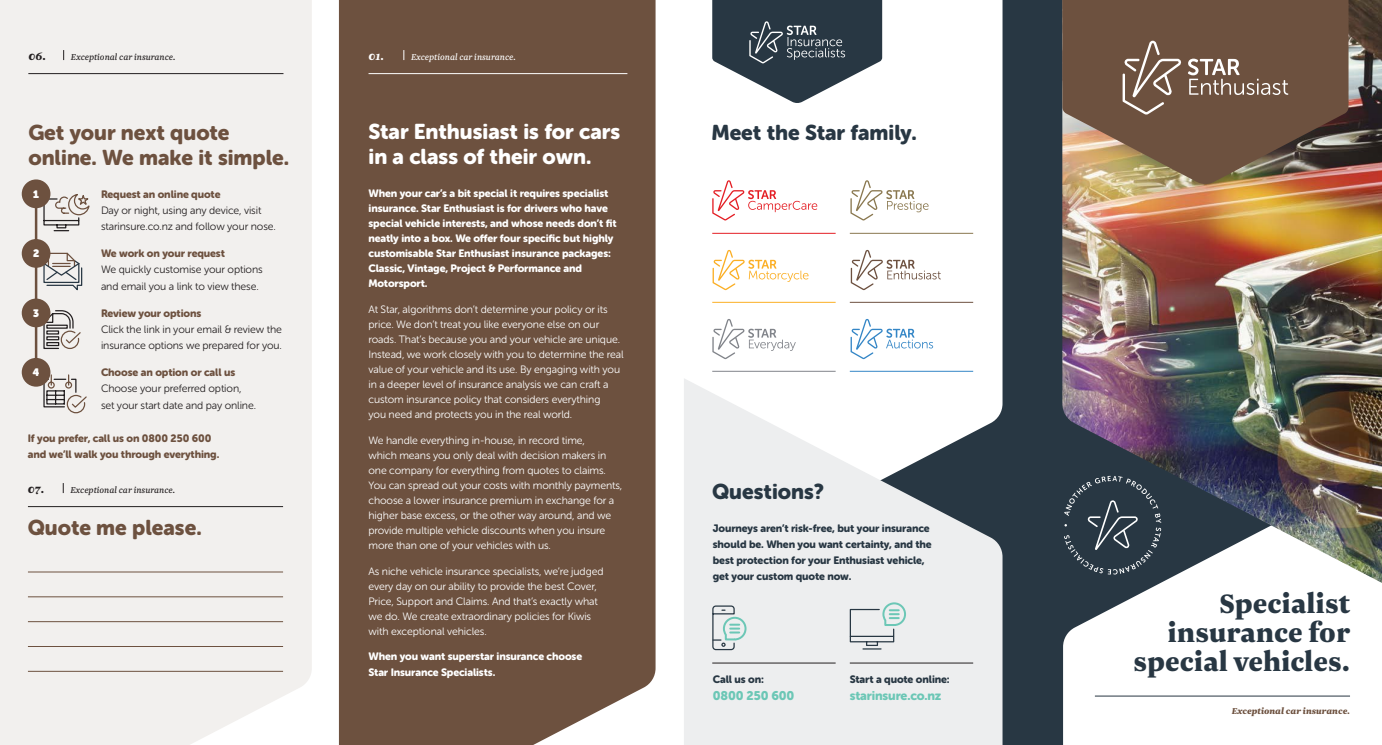
<style>
.page{position:relative;width:1382px;height:745px;background:#fff}
.page>*{position:absolute;margin:0;border:0;box-sizing:border-box;transform-origin:0 0}
.t1{font:900 31.25px/28.8px "Newzald";color:#283743;text-align:right}
.t2{font:21.25px/25px "Museo Sans Rounded 900";color:#6d513f}
.t3{font:21.25px/25px "Museo Sans Rounded 900";color:#fff}
.t4{font:21.25px "Museo Sans Rounded 900";color:#283743}
.t5{font:12.5px "Museo Sans Rounded 900";letter-spacing:-.01em;color:#6cc7b6}
.t6{font:10.62px/15px "Museo Sans Rounded 300";letter-spacing:-.01em;color:#fff}
.t7{font:10.62px/15px "Museo Sans Rounded 900";letter-spacing:-.01em;color:#fff}
.t8{font:10.62px/16.2px "Museo Sans Rounded 300";letter-spacing:-.01em;color:#231f20}
.t9{font:10.62px/16.2px "Museo Sans Rounded 900";letter-spacing:-.01em;color:#283743}
.t10{font:10.62px/16.2px "Museo Sans Rounded 900";letter-spacing:-.01em;color:#6d513f}
.t11{font:10.62px "Museo Sans Rounded";color:#fff}
.t12{font:italic 10px "Newzald";color:#231f20}
.t13{font:italic 10px "Newzald";color:#fff}
.t14{font:italic 900 10px "Newzald";color:#6d513f}
.s1{font-weight:900;font-size:12.5px}
.s2{font-weight:900;font-style:normal;font-size:12.5px}
</style>
<div class="page">
<div style="left:0;top:0;width:312px;height:744px;background:#f2f0ee"></div>
<div style="left:1027px;top:0;width:355px;height:744px;background:#283743"></div>
<div style="left:1063px;top:582px;width:319px;height:162px;background:#fff"></div>
<hr style="left:1095px;top:695px;width:255px;height:1px;background:#283743">
<img style="left:1062px;top:0;width:320px;height:582px">
<img style="left:1062px;top:0;width:286px;height:185px">
<svg style="left:1188px;top:59px;width:100px;height:36px;background:#8c7667"></svg>
<svg style="left:1123px;top:41px;width:58px;height:73px;background:#866f60"></svg>
<div style="left:339px;top:0;width:317px;height:744px;background:#6d513f"></div>
<hr style="left:369px;top:73px;width:258px;height:1px;background:#fff">
<hr style="left:28px;top:506px;width:255px;height:1px;background:#231f20">
<hr style="left:28px;top:571px;width:255px;height:1px;background:#6d513f">
<hr style="left:28px;top:596px;width:255px;height:1px;background:#6d513f">
<hr style="left:28px;top:621px;width:255px;height:1px;background:#6d513f">
<hr style="left:28px;top:645px;width:255px;height:1px;background:#6d513f">
<hr style="left:28px;top:670px;width:255px;height:1px;background:#6d513f">
<svg style="left:43px;top:192px;width:49px;height:40px;background:#d2cdca"></svg>
<svg style="left:42px;top:252px;width:41px;height:40px;background:#c7c6c5"></svg>
<svg style="left:43px;top:309px;width:39px;height:40px"></svg>
<svg style="left:43px;top:373px;width:45px;height:40px;background:#cac5c2"></svg>
<div style="left:22px;top:179px;width:28px;height:29px;background:#6d513f;border-radius:50%"></div>
<div style="left:22px;top:239px;width:28px;height:28px;background:#6d513f;border-radius:50%"></div>
<div style="left:22px;top:298px;width:28px;height:29px;background:#6d513f;border-radius:50%"></div>
<div style="left:22px;top:357px;width:28px;height:29px;background:#6d513f;border-radius:50%"></div>
<hr style="left:35px;top:207px;width:2px;height:38px;background:#6d513f">
<hr style="left:35px;top:263px;width:2px;height:38px;background:#6d513f">
<hr style="left:35px;top:321px;width:2px;height:39px;background:#6d513f">
<hr style="left:28px;top:73px;width:255px;height:1px;background:#231f20">
<div style="left:717px;top:0;width:315px;height:744px;background:#283743"></div>
<div style="left:712px;top:0;width:290px;height:378px;background:#fff"></div>
<svg style="left:684px;top:378px;width:318px;height:366px;background:#e2e4e5"></svg>
<svg style="left:712px;top:0;width:170px;height:103px"></svg>
<svg style="left:713px;top:250px;width:95px;height:40px;background:#fef5e4"></svg>
<svg style="left:851px;top:250px;width:90px;height:40px;background:#ece8e6"></svg>
<svg style="left:850px;top:180px;width:79px;height:40px;background:#eeece6"></svg>
<svg style="left:712px;top:180px;width:105px;height:40px;background:#fbe5e5"></svg>
<svg style="left:851px;top:319px;width:82px;height:40px;background:#e4eff7"></svg>
<svg style="left:712px;top:319px;width:84px;height:40px;background:#eeeeef"></svg>
<hr style="left:712px;top:233px;width:124px;height:1px;background:#e41f25">
<hr style="left:850px;top:233px;width:123px;height:1px;background:#8a7850">
<hr style="left:712px;top:302px;width:124px;height:1px;background:#fbaf25">
<hr style="left:850px;top:302px;width:123px;height:1px;background:#6d5140">
<hr style="left:712px;top:371px;width:124px;height:1px;background:#81848a">
<hr style="left:712px;top:662px;width:124px;height:1px;background:#231f20">
<hr style="left:850px;top:371px;width:123px;height:1px;background:#3486c6">
<hr style="left:850px;top:662px;width:123px;height:1px;background:#231f20">
<svg style="left:712px;top:604px;width:35px;height:46px;background:#c7d5d5"></svg>
<svg style="left:849px;top:601px;width:58px;height:48px;background:#d2dbdc"></svg>
<p class="t12" style="left:28px;top:51px;width:149px"><span class="s1">06</span><span class="s2">.</span> Exceptional car insurance.</p>
<p class="t2" style="left:28px;top:120px;width:262px">Get your next quote online. We make it simple.</p>
<p class="t11" style="left:33px;top:188px;width:7px">1</p>
<p class="t11" style="left:33px;top:247px;width:8px">2</p>
<p class="t11" style="left:33px;top:307px;width:7px">3</p>
<p class="t11" style="left:33px;top:366px;width:8px">4</p>
<p class="t10" style="left:101px;top:186px;width:121px">Request an online quote</p>
<p class="t8" style="left:101px;top:202px;width:176px">Day or night, using any device, visit starinsure.co.nz and follow your nose.</p>
<p class="t10" style="left:101px;top:245px;width:125px">We work on your request</p>
<p class="t8" style="left:101px;top:261px;width:163px">We quickly customise your options and email you a link to view these.</p>
<p class="t10" style="left:101px;top:304px;width:102px">Review your options</p>
<p class="t8" style="left:101px;top:321px;width:182px">Click the link in your email &amp; review the insurance options we prepared for you.</p>
<p class="t10" style="left:101px;top:364px;width:136px">Choose an option or call us</p>
<p class="t8" style="left:101px;top:380px;width:157px">Choose your preferred option, set your start date and pay online.</p>
<p class="t10" style="left:28px;top:429px;width:193px">If you prefer, call us on 0800 250 600 and we’ll walk you through everything.</p>
<p class="t12" style="left:28px;top:483px;width:149px"><span class="s1">07</span><span class="s2">.</span> Exceptional car insurance.</p>
<p class="t2" style="left:28px;top:514px;width:175px">Quote me please.</p>
<p class="t13" style="left:369px;top:51px;width:149px"><span class="s1">01</span><span class="s2">.</span> Exceptional car insurance.</p>
<p class="t3" style="left:369px;top:119px;width:253px">Star Enthusiast is for cars in a class of their own.</p>
<p class="t7" style="left:369px;top:186px;width:250px">When your car’s a bit special it requires specialist insurance. Star Enthusiast is for drivers who have special vehicle interests, and whose needs don’t fit neatly into a box. We offer four specific but highly customisable Star Enthusiast insurance packages:<br>Classic, Vintage, Project &amp; Performance and Motorsport.</p>
<p class="t6" style="left:369px;top:302px;width:257px">At Star, algorithms don’t determine your policy or its price. We don’t treat you like everyone else on our roads. That’s because you and your vehicle are unique.<br>Instead, we work closely with you to determine the real value of your vehicle and its use. By engaging with you in a deeper level of insurance analysis we can craft a custom insurance policy that considers everything<br>you need and protects you in the real world.</p>
<p class="t6" style="left:369px;top:432px;width:255px">We handle everything in-house, in record time,<br>which means you only deal with decision makers in one company for everything from quotes to claims.<br>You can spread out your costs with monthly payments, choose a lower insurance premium in exchange for a higher base excess, or the other way around, and we provide multiple vehicle discounts when you insure more than one of your vehicles with us.</p>
<p class="t6" style="left:369px;top:563px;width:236px">As niche vehicle insurance specialists, we’re judged every day on our ability to provide the best Cover, Price, Support and Claims. And that’s exactly what we do. We create extraordinary policies for Kiwis with exceptional vehicles.</p>
<p class="t7" style="left:369px;top:649px;width:215px">When you want superstar insurance choose<br>Star Insurance Specialists.</p>
<p class="t4" style="left:712px;top:120px;width:207px">Meet the Star family.</p>
<p class="t4" style="left:712px;top:478px;width:113px">Questions?</p>
<p class="t9" style="left:713px;top:519px;width:220px">Journeys aren’t risk-free, but your insurance should be. When you want certainty, and the best protection for your Enthusiast vehicle, get your custom quote now.</p>
<p class="t9" style="left:713px;top:671px;width:53px">Call us on:</p>
<p class="t5" style="left:713px;top:687px;width:83px">0800 250 600</p>
<p class="t9" style="left:850px;top:671px;width:101px">Start a quote online:</p>
<p class="t5" style="left:850px;top:687px;width:93px">starinsure.co.nz</p>
<p class="t1" style="left:1133px;top:587px;width:218px">Specialist insurance for special vehicles.</p>
<p class="t14" style="left:1232px;top:703px;width:120px">Exceptional car insurance.</p>
</div>
